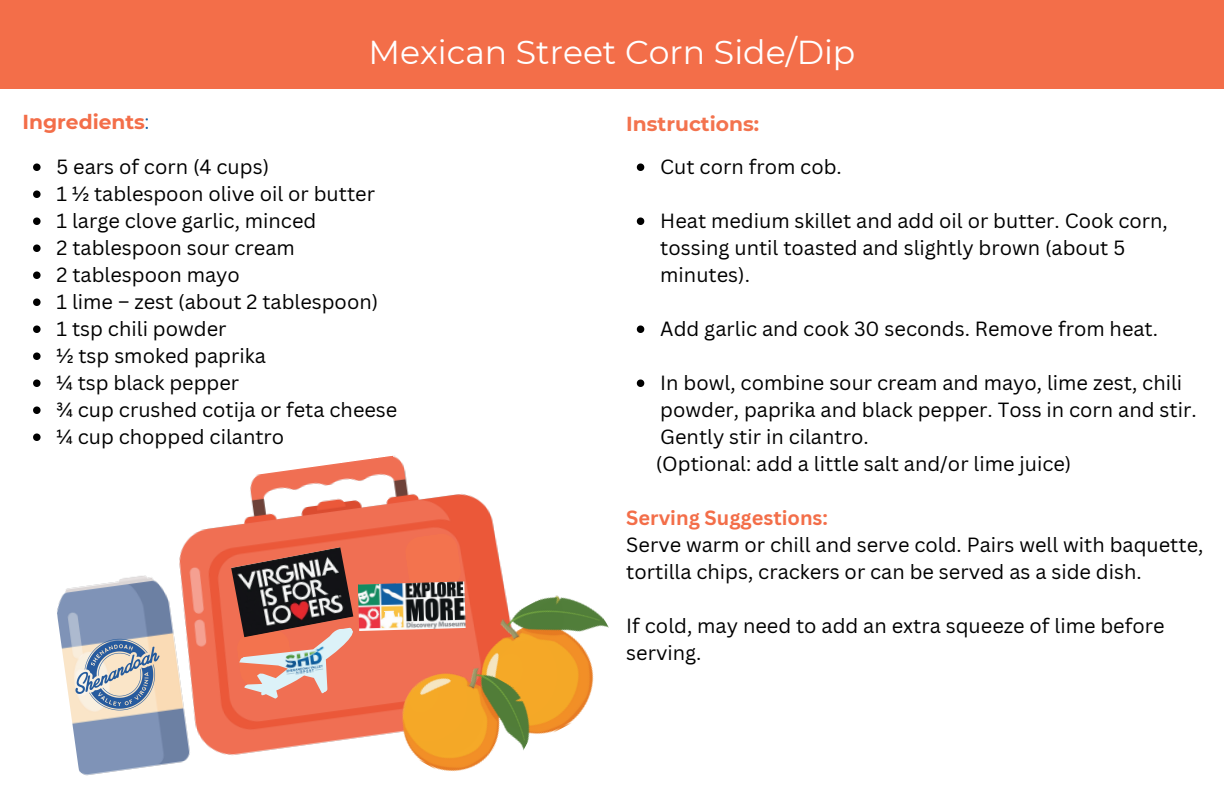
<style>
.page{position:relative;width:1224px;height:792px;background:#fff}
.page>*{position:absolute;margin:0;border:0;box-sizing:border-box;transform-origin:0 0}
.t1{font:33.2px "Montserrat";color:#fff}
.t2{font:700 20.2px "Montserrat";color:#f3734e}
.t3{font:700 20.2px "Montserrat";color:#f36e49}
.t4{font:20px/27px "Canva Sans";color:#000}
.t5{font:700 20px "Canva Sans";color:#f36e49}
.s1{font-weight:400;color:#0c5da1}
</style>
<div class="page">
<div style="left:0;top:0;width:1224px;height:89px;background:#f36e49"></div>
<svg style="left:33px;top:163px;width:8px;height:8px"></svg>
<svg style="left:33px;top:190px;width:8px;height:8px"></svg>
<svg style="left:33px;top:217px;width:8px;height:8px"></svg>
<svg style="left:33px;top:244px;width:8px;height:8px"></svg>
<svg style="left:33px;top:271px;width:8px;height:8px"></svg>
<svg style="left:33px;top:298px;width:8px;height:8px"></svg>
<svg style="left:33px;top:325px;width:8px;height:8px"></svg>
<svg style="left:33px;top:352px;width:8px;height:8px"></svg>
<svg style="left:33px;top:379px;width:8px;height:8px"></svg>
<svg style="left:33px;top:406px;width:8px;height:8px"></svg>
<svg style="left:33px;top:433px;width:8px;height:8px"></svg>
<svg style="left:637px;top:163px;width:7px;height:8px"></svg>
<svg style="left:637px;top:217px;width:7px;height:8px"></svg>
<svg style="left:637px;top:325px;width:7px;height:8px"></svg>
<svg style="left:637px;top:379px;width:7px;height:8px"></svg>
<img style="left:57px;top:455px;width:446px;height:321px">
<svg style="left:231px;top:606px;width:141px;height:119px;background:#ed7e65"></svg>
<img style="left:231px;top:547px;width:122px;height:90px">
<img style="left:282px;top:646px;width:48px;height:30px">
<div style="left:405px;top:533px;width:56px;height:48px;background:#f3734e"></div>
<img style="left:455px;top:577px;width:154px;height:156px">
<img style="left:383px;top:644px;width:165px;height:132px">
<img style="left:358px;top:581px;width:108px;height:50px">
<img style="left:73px;top:638px;width:89px;height:73px">
<h1 class="t1" style="left:369px;top:32px;width:488px">Mexican Street Corn Side/Dip</h1>
<h2 class="t3" style="left:23px;top:109px;width:128px">Ingredients<span class="s1">:</span></h2>
<p class="t2" style="left:626px;top:111px;width:134px">Instructions:</p>
<p class="t4" style="left:57px;top:153px;width:214px">5 ears of corn (4 cups)</p>
<p class="t4" style="left:57px;top:180px;width:320px">1 ½ tablespoon olive oil or butter</p>
<p class="t4" style="left:57px;top:207px;width:261px">1 large clove garlic, minced</p>
<p class="t4" style="left:57px;top:234px;width:240px">2 tablespoon sour cream</p>
<p class="t4" style="left:57px;top:261px;width:185px">2 tablespoon mayo</p>
<p class="t4" style="left:57px;top:288px;width:323px">1 lime – zest (about 2 tablespoon)</p>
<p class="t4" style="left:57px;top:315px;width:171px">1 tsp chili powder</p>
<p class="t4" style="left:57px;top:342px;width:211px">½ tsp smoked paprika</p>
<p class="t4" style="left:57px;top:369px;width:184px">¼ tsp black pepper</p>
<p class="t4" style="left:57px;top:396px;width:342px">¾ cup crushed cotija or feta cheese</p>
<p class="t4" style="left:57px;top:423px;width:229px">¼ cup chopped cilantro</p>
<p class="t4" style="left:660px;top:153px;width:183px">Cut corn from cob.</p>
<p class="t4" style="left:660px;top:207px;width:509px">Heat medium skillet and add oil or butter. Cook corn, tossing until toasted and slightly brown (about 5 minutes).</p>
<p class="t4" style="left:660px;top:315px;width:499px">Add garlic and cook 30 seconds. Remove from heat.</p>
<p class="t4" style="left:660px;top:369px;width:538px">In bowl, combine sour cream and mayo, lime zest, chili powder, paprika and black pepper. Toss in corn and stir.<br>Gently stir in cilantro.</p>
<p class="t4" style="left:656px;top:450px;width:417px">(Optional: add a little salt and/or lime juice)</p>
<p class="t5" style="left:626px;top:504px;width:203px">Serving Suggestions:</p>
<p class="t4" style="left:626px;top:531px;width:579px">Serve warm or chill and serve cold. Pairs well with baquette, tortilla chips, crackers or can be served as a side dish.</p>
<p class="t4" style="left:626px;top:612px;width:540px">If cold, may need to add an extra squeeze of lime before serving.</p>
</div>
